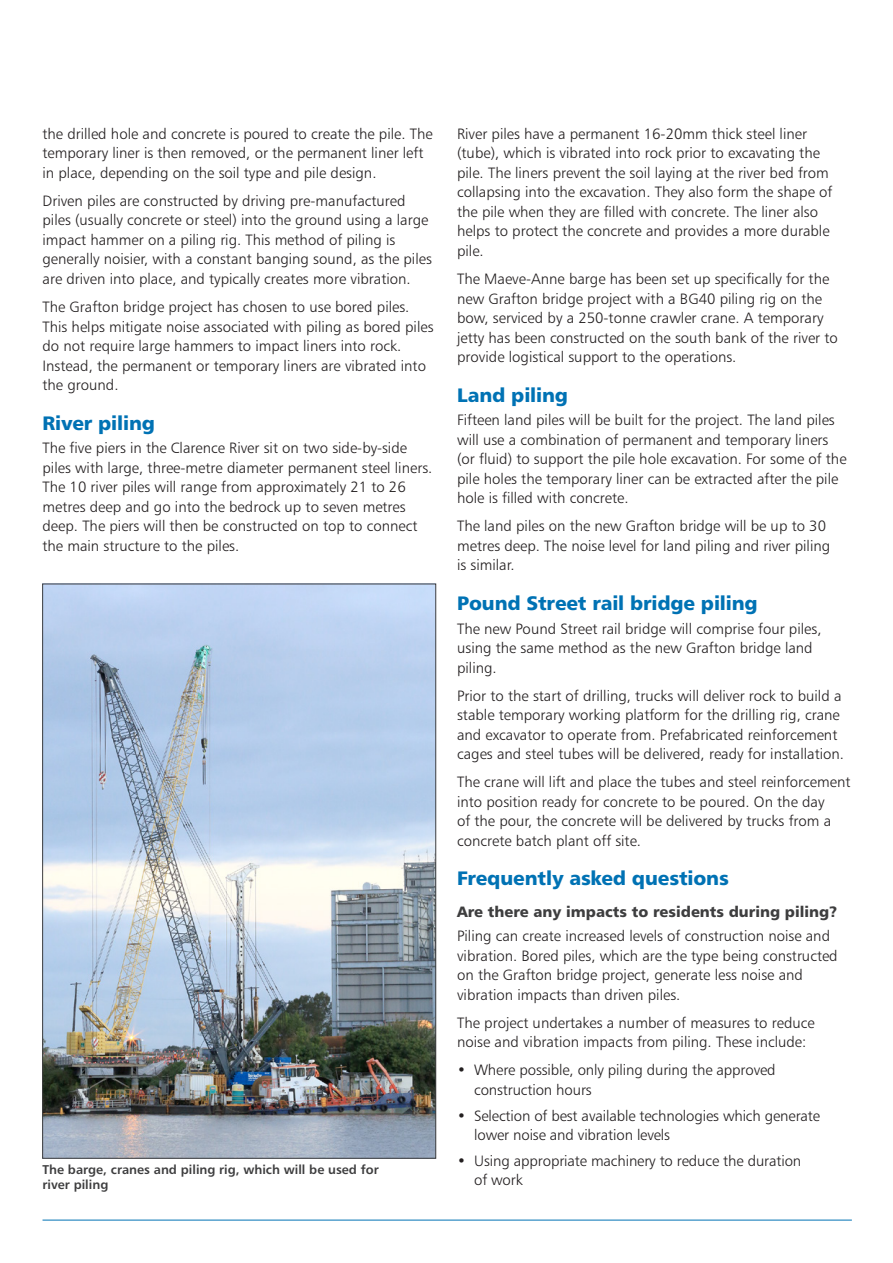
<style>
.page{position:relative;width:893px;height:1263px;background:#fff}
.page>*{position:absolute;margin:0;border:0;box-sizing:border-box;transform-origin:0 0}
.SUB_HEAD_1{font:700 19.5px "Trans Text Bd";letter-spacing:-.01em;color:#0072b4}
.BODY_1{font:300 15px/19.5px "Trans Text Lt";color:#231f20}
.SUB_HEAD_2{font:700 15px "Trans Text Bd";color:#3e3e3f}
.CAPTIONS{font:500 12.75px/15px "Trans Text Md";color:#3e3e3f}
</style>
<div class="page">
<hr style="left:43px;top:1220px;width:809px;height:1px;background:#0072b4">
<img style="left:45px;top:586px;width:389px;height:570px">
<p class="BODY_1" style="left:43px;top:124px;width:392px">the drilled hole and concrete is poured to create the pile. The temporary liner is then removed, or the permanent liner left in place, depending on the soil type and pile design.</p>
<p class="BODY_1" style="left:43px;top:191px;width:391px">Driven piles are constructed by driving pre-manufactured piles (usually concrete or steel) into the ground using a large impact hammer on a piling rig. This method of piling is generally noisier, with a constant banging sound, as the piles are driven into place, and typically creates more vibration.</p>
<p class="BODY_1" style="left:43px;top:297px;width:392px">The Grafton bridge project has chosen to use bored piles.<br>This helps mitigate noise associated with piling as bored piles do not require large hammers to impact liners into rock.<br>Instead, the permanent or temporary liners are vibrated into the ground.</p>
<p class="SUB_HEAD_1" style="left:43px;top:410px;width:114px">River piling</p>
<p class="BODY_1" style="left:43px;top:438px;width:391px">The five piers in the Clarence River sit on two side-by-side piles with large, three-metre diameter permanent steel liners.<br>The 10 river piles will range from approximately 21 to 26 metres deep and go into the bedrock up to seven metres deep. The piers will then be constructed on top to connect the main structure to the piles.</p>
<p class="CAPTIONS" style="left:43px;top:1162px;width:338px">The barge, cranes and piling rig, which will be used for river piling</p>
<p class="BODY_1" style="left:457px;top:124px;width:377px">River piles have a permanent 16-20mm thick steel liner (tube), which is vibrated into rock prior to excavating the pile. The liners prevent the soil laying at the river bed from collapsing into the excavation. They also form the shape of the pile when they are filled with concrete. The liner also helps to protect the concrete and provides a more durable pile.</p>
<p class="BODY_1" style="left:457px;top:269px;width:382px">The Maeve-Anne barge has been set up specifically for the new Grafton bridge project with a BG40 piling rig on the bow, serviced by a 250-tonne crawler crane. A temporary jetty has been constructed on the south bank of the river to provide logistical support to the operations.</p>
<p class="SUB_HEAD_1" style="left:457px;top:382px;width:112px">Land piling</p>
<p class="BODY_1" style="left:457px;top:410px;width:391px">Fifteen land piles will be built for the project. The land piles will use a combination of permanent and temporary liners (or fluid) to support the pile hole excavation. For some of the pile holes the temporary liner can be extracted after the pile hole is filled with concrete.</p>
<p class="BODY_1" style="left:457px;top:516px;width:375px">The land piles on the new Grafton bridge will be up to 30 metres deep. The noise level for land piling and river piling is similar.</p>
<p class="SUB_HEAD_1" style="left:457px;top:590px;width:302px">Pound Street rail bridge piling</p>
<p class="BODY_1" style="left:457px;top:618px;width:366px">The new Pound Street rail bridge will comprise four piles, using the same method as the new Grafton bridge land piling.</p>
<p class="BODY_1" style="left:457px;top:685px;width:389px">Prior to the start of drilling, trucks will deliver rock to build a stable temporary working platform for the drilling rig, crane and excavator to operate from. Prefabricated reinforcement cages and steel tubes will be delivered, ready for installation.</p>
<p class="BODY_1" style="left:457px;top:772px;width:395px">The crane will lift and place the tubes and steel reinforcement into position ready for concrete to be poured. On the day<br>of the pour, the concrete will be delivered by trucks from a concrete batch plant off site.</p>
<p class="SUB_HEAD_1" style="left:457px;top:866px;width:273px">Frequently asked questions</p>
<p class="SUB_HEAD_2" style="left:457px;top:902px;width:382px">Are there any impacts to residents during piling?</p>
<p class="BODY_1" style="left:457px;top:926px;width:382px">Piling can create increased levels of construction noise and vibration. Bored piles, which are the type being constructed on the Grafton bridge project, generate less noise and vibration impacts than driven piles.</p>
<p class="BODY_1" style="left:457px;top:1012px;width:359px">The project undertakes a number of measures to reduce noise and vibration impacts from piling. These include:</p>
<p class="BODY_1" style="left:474px;top:1060px;width:303px;text-indent:-17px">• Where possible, only piling during the approved construction hours</p>
<p class="BODY_1" style="left:474px;top:1105px;width:347px;text-indent:-17px">• Selection of best available technologies which generate lower noise and vibration levels</p>
<p class="BODY_1" style="left:474px;top:1151px;width:329px;text-indent:-17px">• Using appropriate machinery to reduce the duration of work</p>
</div>
